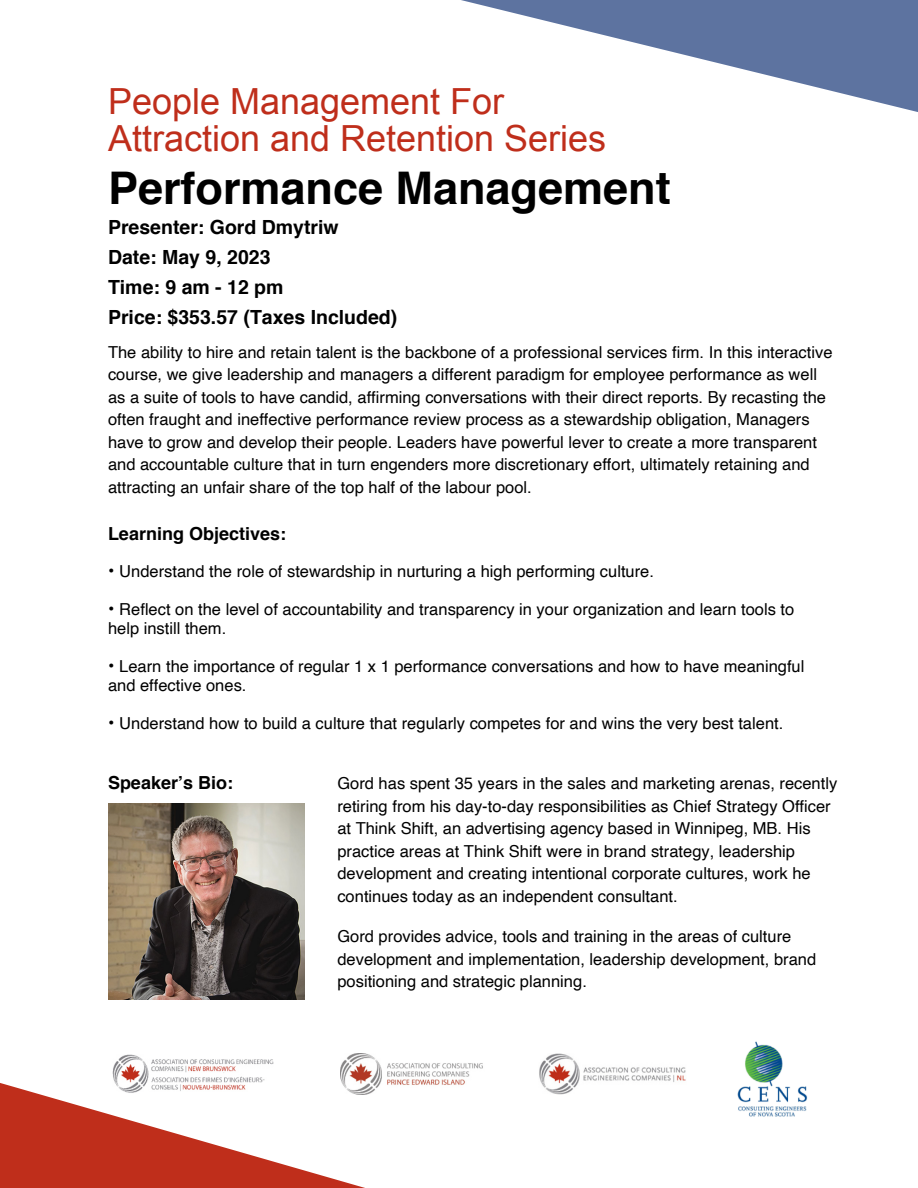
<style>
.page{position:relative;width:918px;height:1188px;background:#fff}
.page>*{position:absolute;margin:0;border:0;box-sizing:border-box;transform-origin:0 0}
.t1{font:700 45px "Helvetica";color:#000}
.t2{font:36px/37.2px "Arial";color:#bf2e1b}
.t3{font:700 19.5px/30px "Helvetica";color:#000}
.t4{font:700 18px "Helvetica";color:#000}
.t5{font:16.5px/22.5px "Helvetica";color:#000}
.s1{font-size:18px}
</style>
<div class="page">
<svg style="left:0;top:1054px;width:365px;height:134px"></svg>
<svg style="left:461px;top:0;width:457px;height:112px"></svg>
<img style="left:108px;top:803px;width:196px;height:197px">
<img style="left:737px;top:1041px;width:71px;height:76px">
<img style="left:539px;top:1053px;width:147px;height:42px">
<img style="left:112px;top:1055px;width:161px;height:38px">
<img style="left:340px;top:1053px;width:143px;height:42px">
<h2 class="t2" style="left:108px;top:86px;width:500px">People Management For<br>Attraction and Retention Series</h2>
<h1 class="t1" style="left:108px;top:171px;width:564px">Performance Management</h1>
<p class="t3" style="left:108px;top:214px;width:291px">Presenter: Gord Dmytriw<br>Date: May 9, 2023<br>Time: 9 am - 12 pm<br>Price: $353.57 (Taxes Included)</p>
<p class="t5" style="left:108px;top:342px;width:726px">The ability to hire and retain talent is the backbone of a professional services firm. In this interactive course, we give leadership and managers a different paradigm for employee performance as well as a suite of tools to have candid, affirming conversations with their direct reports. By recasting the often fraught and ineffective performance review process as a stewardship obligation, Managers have to grow and develop their people. Leaders have powerful lever to create a more transparent and accountable culture that in turn engenders more discretionary effort, ultimately retaining and attracting an unfair share of the top half of the labour pool.</p>
<p class="t4" style="left:108px;top:526px;width:180px">Learning Objectives:</p>
<p class="t5" style="left:108px;top:561px;width:548px"><span class="s1">•</span> Understand the role of stewardship in nurturing a high performing culture.</p>
<p class="t5" style="left:108px;top:600px;width:688px;line-height:19.5px"><span class="s1">•</span> Reflect on the level of accountability and transparency in your organization and learn tools to help instill them.</p>
<p class="t5" style="left:108px;top:657px;width:698px;line-height:19.5px"><span class="s1">•</span> Learn the importance of regular 1 x 1 performance conversations and how to have meaningful and effective ones.</p>
<p class="t5" style="left:108px;top:713px;width:677px"><span class="s1">•</span> Understand how to build a culture that regularly competes for and wins the very best talent.</p>
<p class="t4" style="left:108px;top:776px;width:127px">Speaker’s Bio:</p>
<p class="t5" style="left:337px;top:773px;width:501px">Gord has spent 35 years in the sales and marketing arenas, recently retiring from his day-to-day responsibilities as Chief Strategy Officer at Think Shift, an advertising agency based in Winnipeg, MB. His practice areas at Think Shift were in brand strategy, leadership development and creating intentional corporate cultures, work he continues today as an independent consultant.</p>
<p class="t5" style="left:337px;top:926px;width:480px">Gord provides advice, tools and training in the areas of culture development and implementation, leadership development, brand positioning and strategic planning.</p>
</div>
